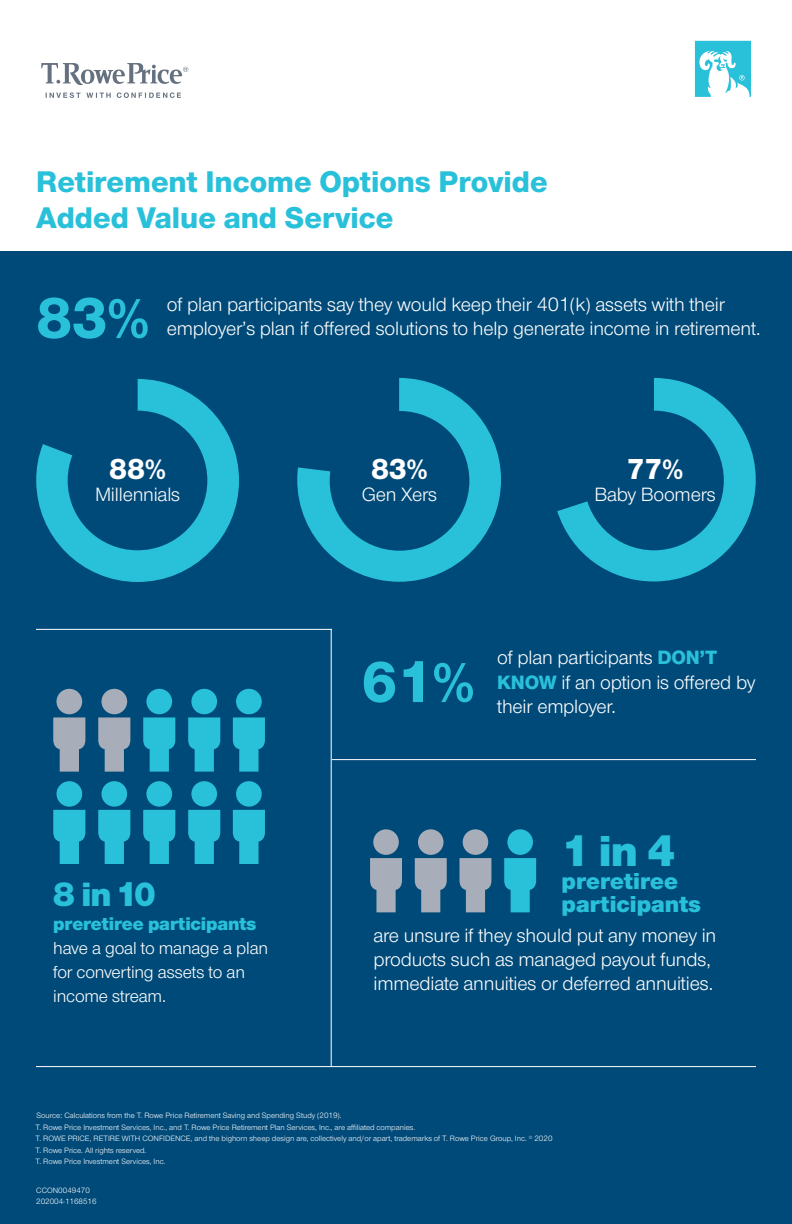
<style>
.page{position:relative;width:792px;height:1224px;background:#fff}
.page>*{position:absolute;margin:0;border:0;box-sizing:border-box;transform-origin:0 0}
.t1{font:800 60px "Nimbus Sans Novus";color:#29c0da}
.t2{font:900 45px "Nimbus Sans Novus";color:#29c0da}
.t3{font:900 35px "Nimbus Sans Novus";color:#29c0da}
.t4{font:800 31px/36px "Nimbus Sans Novus";color:#29c0da}
.t5{font:800 30px "Nimbus Sans Novus";color:#fff}
.t6{font:900 24px/23px "Nimbus Sans Novus";color:#29c0da}
.t7{font:20px/24px "Nimbus Sans Novus";letter-spacing:-.01em;color:#fff}
.t8{font:900 19px "Nimbus Sans Novus";letter-spacing:-.01em;color:#29c0da}
.t9{font:18px/24px "Nimbus Sans Novus";letter-spacing:-.01em;color:#fff}
.t10{font:8px/11.4px "Nimbus Sans Novus";color:#fff}
.s1{font-weight:800;color:#29c0da}
</style>
<div class="page">
<div style="left:0;top:251px;width:792px;height:973px;background:#004a79"></div>
<svg style="left:46px;top:92px;width:135px;height:6px"></svg>
<svg style="left:41px;top:63px;width:147px;height:22px"></svg>
<svg style="left:695px;top:41px;width:56px;height:56px"></svg>
<svg style="left:557px;top:378px;width:199px;height:203px"></svg>
<div style="left:584px;top:411px;width:140px;height:139px;background:#004a79;border-radius:50%"></div>
<svg style="left:297px;top:378px;width:204px;height:204px"></svg>
<div style="left:330px;top:411px;width:139px;height:140px;background:#004a79;border-radius:50%"></div>
<svg style="left:36px;top:379px;width:203px;height:203px;fill:#29c0da"></svg>
<hr style="left:36px;top:629px;width:296px;height:1px;background:#fff">
<hr style="left:36px;top:1066px;width:720px;height:1px;background:#fff">
<svg style="left:53px;top:717px;width:32px;height:55px"></svg>
<div style="left:56px;top:689px;width:26px;height:25px;background:#a7aeb9;border-radius:50%"></div>
<svg style="left:53px;top:810px;width:32px;height:54px"></svg>
<div style="left:56px;top:781px;width:26px;height:26px;background:#29c0da;border-radius:50%"></div>
<svg style="left:98px;top:717px;width:32px;height:55px"></svg>
<div style="left:101px;top:689px;width:26px;height:25px;background:#a7aeb9;border-radius:50%"></div>
<svg style="left:98px;top:810px;width:32px;height:54px"></svg>
<div style="left:101px;top:781px;width:26px;height:26px;background:#29c0da;border-radius:50%"></div>
<svg style="left:143px;top:717px;width:32px;height:55px"></svg>
<div style="left:146px;top:689px;width:26px;height:25px;background:#29c0da;border-radius:50%"></div>
<svg style="left:143px;top:810px;width:32px;height:54px"></svg>
<div style="left:146px;top:781px;width:26px;height:26px;background:#29c0da;border-radius:50%"></div>
<svg style="left:188px;top:717px;width:32px;height:55px"></svg>
<div style="left:191px;top:689px;width:26px;height:25px;background:#29c0da;border-radius:50%"></div>
<svg style="left:188px;top:810px;width:32px;height:54px"></svg>
<div style="left:191px;top:781px;width:26px;height:26px;background:#29c0da;border-radius:50%"></div>
<svg style="left:233px;top:810px;width:32px;height:54px"></svg>
<div style="left:236px;top:781px;width:26px;height:26px;background:#29c0da;border-radius:50%"></div>
<svg style="left:233px;top:717px;width:32px;height:55px"></svg>
<div style="left:236px;top:689px;width:26px;height:25px;background:#29c0da;border-radius:50%"></div>
<svg style="left:370px;top:858px;width:32px;height:54px"></svg>
<div style="left:373px;top:829px;width:26px;height:26px;background:#a7aeb9;border-radius:50%"></div>
<svg style="left:415px;top:858px;width:32px;height:54px"></svg>
<div style="left:418px;top:829px;width:26px;height:26px;background:#a7aeb9;border-radius:50%"></div>
<svg style="left:460px;top:858px;width:31px;height:54px"></svg>
<div style="left:463px;top:829px;width:25px;height:26px;background:#a7aeb9;border-radius:50%"></div>
<svg style="left:504px;top:858px;width:32px;height:54px"></svg>
<div style="left:507px;top:829px;width:26px;height:26px;background:#29c0da;border-radius:50%"></div>
<hr style="left:331px;top:629px;width:1px;height:437px;background:#fff">
<hr style="left:332px;top:759px;width:424px;height:1px;background:#fff">
<div style="left:68px;top:411px;width:139px;height:139px;background:#004a79;border-radius:50%"></div>
<h3 class="t4" style="left:36px;top:162px;width:513px">Retirement Income Options Provide<br>Added Value and Service</h3>
<h1 class="t1" style="left:36px;top:276px;width:115px">83%</h1>
<h3 class="t7" style="left:167px;top:292px;width:595px">of plan participants say they would keep their 401(k) assets with their employer’s plan if offered solutions to help generate income in retirement.</h3>
<h3 class="t5" style="left:109px;top:448px;width:58px">88%</h3>
<h3 class="t7" style="left:95px;top:482px;width:87px">Millennials</h3>
<h3 class="t3" style="left:53px;top:869px;width:104px">8 in 10</h3>
<h3 class="t8" style="left:53px;top:910px;width:205px">preretiree participants</h3>
<h3 class="t9" style="left:53px;top:935px;width:216px">have a goal to manage a plan for converting assets to an income stream.</h3>
<h3 class="t5" style="left:371px;top:449px;width:58px">83%</h3>
<h3 class="t7" style="left:362px;top:482px;width:77px">Gen Xers</h3>
<h3 class="t5" style="left:627px;top:448px;width:58px">77%</h3>
<h3 class="t7" style="left:594px;top:482px;width:123px">Baby Boomers</h3>
<h1 class="t1" style="left:361px;top:640px;width:115px">61%</h1>
<h3 class="t7" style="left:497px;top:645px;width:260px;line-height:24.5px">of plan participants <span class="s1">DON’T<br>KNOW</span> if an option is offered by their employer.</h3>
<h2 class="t2" style="left:562px;top:819px;width:115px">1 in 4</h2>
<h3 class="t6" style="left:562px;top:868px;width:141px">preretiree participants</h3>
<h3 class="t7" style="left:373px;top:923px;width:344px">are unsure if they should put any money in products such as managed payout funds, immediate annuities or deferred annuities.</h3>
<p class="t10" style="left:36px;top:1110px;width:518px">Source: Calculations from the T. Rowe Price Retirement Saving and Spending Study (2019).<br>T. Rowe Price Investment Services, Inc., and T. Rowe Price Retirement Plan Services, Inc., are affiliated companies.<br>T. ROWE PRICE, RETIRE WITH CONFIDENCE, and the bighorn sheep design are, collectively and/or apart, trademarks of T. Rowe Price Group, Inc. <sup>©</sup> 2020<br>T. Rowe Price. All rights reserved.<br>T. Rowe Price Investment Services, Inc.</p>
<p class="t10" style="left:36px;top:1184px;width:62px">CCON0049470<br>202004-1168516</p>
</div>
